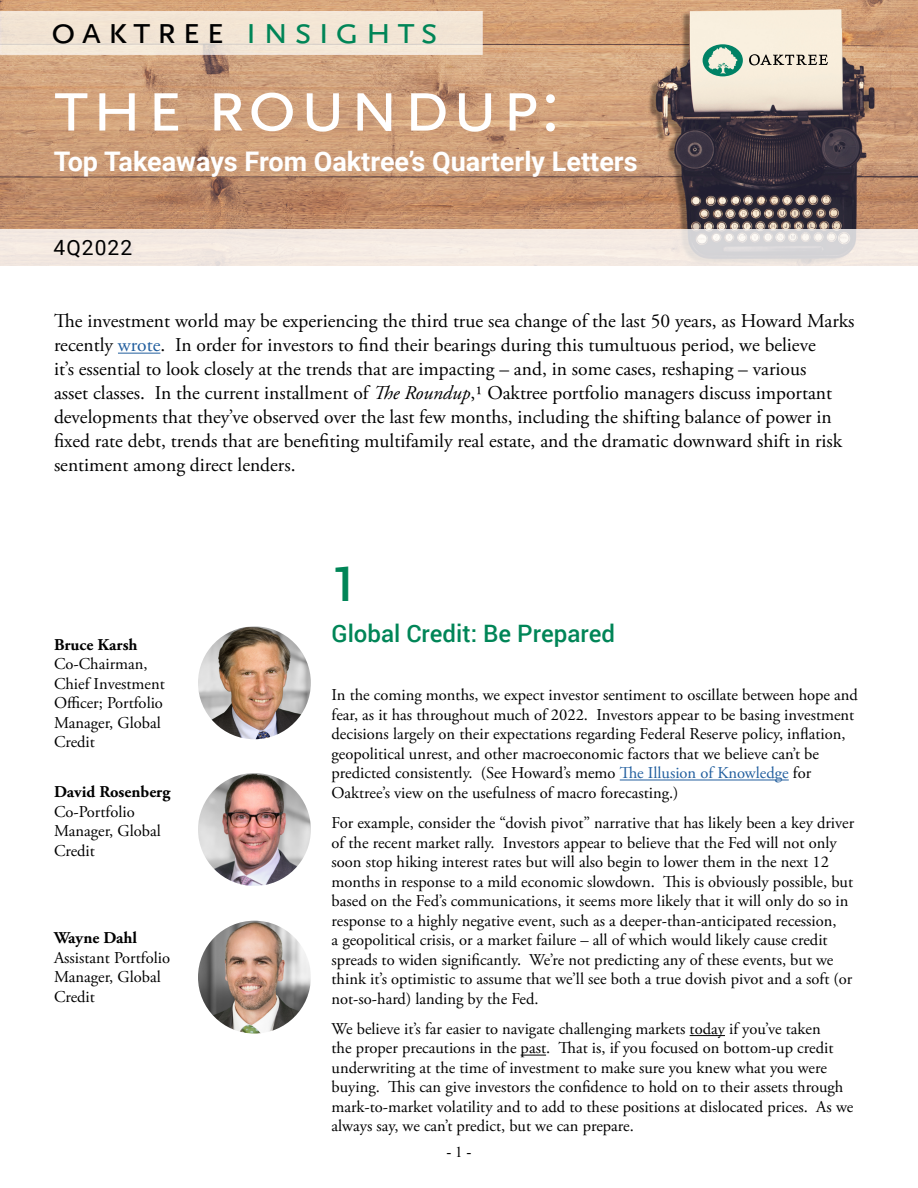
<style>
.page{position:relative;width:918px;height:1188px;background:#fff}
.page>*{position:absolute;margin:0;border:0;box-sizing:border-box;transform-origin:0 0}
.t1{font:78px "Scala Sans Caps";letter-spacing:.02em;color:#fff}
.t2{font:500 48px "Roboto";color:#008557}
.t3{font:39px "Scala Sans Caps";letter-spacing:.14em;color:#008557}
.t4{font:700 27px "Roboto";color:#fff}
.t5{font:500 24px "Roboto";color:#008557}
.t6{font:21px "Roboto";letter-spacing:.05em;color:#000}
.t7{font:19.5px/24px "Adobe Garamond Pro";color:#000}
.t8{font:16.5px/19.5px "Adobe Garamond Pro";color:#000}
.t9{font:700 16.5px "Adobe Garamond Pro";color:#000}
.t10{font:15px "Times New Roman";color:#000}
.s1{color:#000}
.s2{color:#215e9e}
.s3{font-style:italic}
</style>
<div class="page">
<hr style="left:620px;top:780px;width:169px;height:1px;background:#215e9e">
<hr style="left:690px;top:1035px;width:35px;height:1px;background:#000">
<svg style="left:521px;top:1055px;width:25px;height:1px"></svg>
<hr style="left:118px;top:353px;width:42px;height:1px;background:#215e9e">
<img style="left:198px;top:626px;width:113px;height:113px;border-radius:56px">
<img style="left:198px;top:773px;width:113px;height:113px;border-radius:56px">
<img style="left:198px;top:921px;width:113px;height:113px;border-radius:56px">
<img style="left:0;top:0;width:918px;height:230px">
<svg style="left:703px;top:44px;width:40px;height:32px"></svg>
<svg style="left:749px;top:54px;width:79px;height:11px"></svg>
<svg style="left:0;top:230px;width:918px;height:36px;background:#f0e7e1"></svg>
<div style="left:0;top:11px;width:483px;height:44px;background:#f3e5d5"></div>
<h3 class="t3" style="left:51px;top:9px;width:389px"><span class="s1">oaktree</span> insights</h3>
<h1 class="t1" style="left:54px;top:63px;width:508px">the roundup:</h1>
<h3 class="t4" style="left:54px;top:143px;width:585px">Top Takeaways From Oaktree’s Quarterly Letters</h3>
<p class="t6" style="left:54px;top:233px;width:80px">4Q2022</p>
<p class="t7" style="left:54px;top:310px;width:802px">The investment world may be experiencing the third true sea change of the last 50 years, as Howard Marks recently <span class="s2">wrote</span>. In order for investors to find their bearings during this tumultuous period, we believe<br>it’s essential to look closely at the trends that are impacting – and, in some cases, reshaping – various<br>asset classes. In the current installment of <span class="s3">The Roundup</span>,1 Oaktree portfolio managers discuss important developments that they’ve observed over the last few months, including the shifting balance of power in fixed rate debt, trends that are benefiting multifamily real estate, and the dramatic downward shift in risk sentiment among direct lenders.</p>
<p class="t9" style="left:54px;top:635px;width:85px">Bruce Karsh</p>
<p class="t8" style="left:54px;top:655px;width:112px">Co-Chairman,<br>Chief Investment<br>Officer; Portfolio<br>Manager, Global<br>Credit</p>
<p class="t9" style="left:54px;top:782px;width:118px">David Rosenberg</p>
<p class="t8" style="left:54px;top:802px;width:108px">Co-Portfolio<br>Manager, Global<br>Credit</p>
<p class="t9" style="left:54px;top:928px;width:85px">Wayne Dahl</p>
<p class="t8" style="left:54px;top:948px;width:118px">Assistant Portfolio<br>Manager, Global<br>Credit</p>
<h2 class="t2" style="left:332px;top:550px;width:29px">1</h2>
<h3 class="t5" style="left:332px;top:616px;width:285px">Global Credit: Be Prepared</h3>
<p class="t8" style="left:332px;top:686px;width:528px">In the coming months, we expect investor sentiment to oscillate between hope and fear, as it has throughout much of 2022. Investors appear to be basing investment decisions largely on their expectations regarding Federal Reserve policy, inflation, geopolitical unrest, and other macroeconomic factors that we believe can’t be predicted consistently. (See Howard’s memo <span class="s2">The Illusion of Knowledge</span> for Oaktree’s view on the usefulness of macro forecasting.)</p>
<p class="t8" style="left:332px;top:814px;width:524px">For example, consider the “dovish pivot” narrative that has likely been a key driver of the recent market rally. Investors appear to believe that the Fed will not only soon stop hiking interest rates but will also begin to lower them in the next 12 months in response to a mild economic slowdown. This is obviously possible, but based on the Fed’s communications, it seems more likely that it will only do so in response to a highly negative event, such as a deeper-than-anticipated recession,<br>a geopolitical crisis, or a market failure – all of which would likely cause credit spreads to widen significantly. We’re not predicting any of these events, but we think it’s optimistic to assume that we’ll see both a true dovish pivot and a soft (or not-so-hard) landing by the Fed.</p>
<p class="t8" style="left:332px;top:1020px;width:523px">We believe it’s far easier to navigate challenging markets today if you’ve taken<br>the proper precautions in the past. That is, if you focused on bottom-up credit underwriting at the time of investment to make sure you knew what you were buying. This can give investors the confidence to hold on to their assets through mark-to-market volatility and to add to these positions at dislocated prices. As we always say, we can’t predict, but we can prepare.</p>
<p class="t10" style="left:447px;top:1142px;width:26px">- 1 -</p>
</div>
